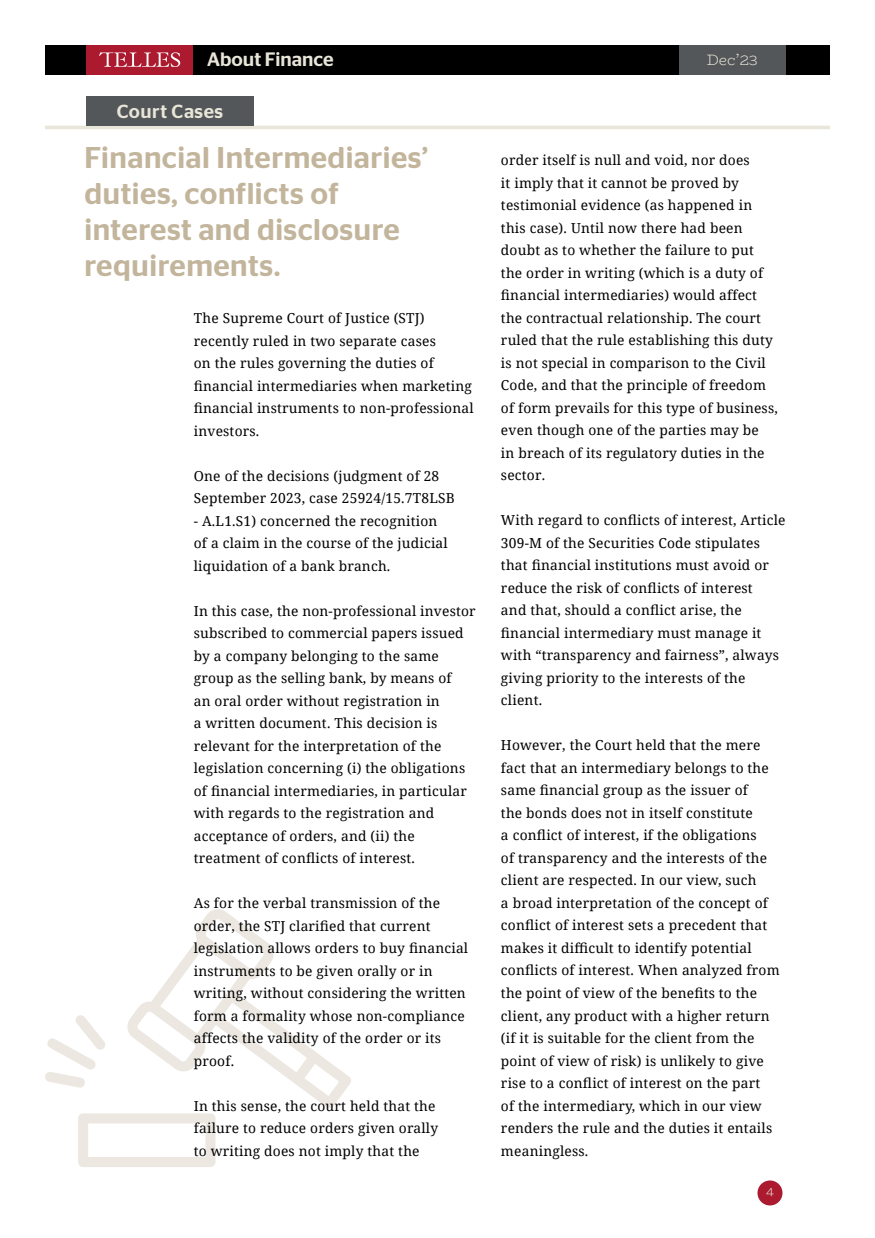
<style>
.page{position:relative;width:875px;height:1238px;background:#fff}
.page>*{position:absolute;margin:0;border:0;box-sizing:border-box;transform-origin:0 0}
.t1{font:500 30px/36px "Stag Sans";letter-spacing:.015em;color:#c2b59c}
.t2{font:500 19.38px "Stag Sans";color:#e8e6d9}
.t3{font:500 18.88px "Stag Sans";letter-spacing:.025em;color:#e8e6d9}
.t4{font:300 15px "Bio Rhyme";color:#e8e6d9}
.t5{font:13.75px/22.5px "Noto Serif";letter-spacing:.015em;color:#000}
.t6{font:300 12.5px "Bio Rhyme";color:#e8e6d9}
</style>
<div class="page">
<div style="left:758px;top:1180px;width:25px;height:25px;background:#ab1a2e;border-radius:50%"></div>
<svg style="left:127px;top:909px;width:224px;height:199px"></svg>
<svg style="left:78px;top:1113px;width:138px;height:54px"></svg>
<svg style="left:45px;top:1015px;width:60px;height:72px"></svg>
<div style="left:45px;top:45px;width:785px;height:29px;background:#000"></div>
<div style="left:86px;top:45px;width:107px;height:29px;background:#ab1a2e"></div>
<div style="left:679px;top:45px;width:107px;height:29px;background:#545759"></div>
<svg style="left:99px;top:52px;width:81px;height:15px"></svg>
<hr style="left:45px;top:126px;width:785px;height:3px;background:#e8e6d9">
<div style="left:86px;top:96px;width:168px;height:29px;background:#545759"></div>
<h2 class="t2" style="left:207px;top:48px;width:128px">About Finance</h2>
<p class="t4" style="left:707px;top:48px;width:52px">Dec’23</p>
<h3 class="t3" style="left:117px;top:100px;width:108px">Court Cases</h3>
<h1 class="t1" style="left:84px;top:140px;width:345px">Financial Intermediaries’ duties, conflicts of interest and disclosure requirements.</h1>
<p class="t5" style="left:194px;top:306px;width:281px">The Supreme Court of Justice (STJ) recently ruled in two separate cases<br>on the rules governing the duties of financial intermediaries when marketing financial instruments to non-professional investors.</p>
<p class="t5" style="left:194px;top:464px;width:262px">One of the decisions (judgment of 28<br>September 2023, case 25924/15.7T8LSB</p>
<p class="t5" style="left:194px;top:509px;width:256px">- A.L1.S1) concerned the recognition of a claim in the course of the judicial liquidation of a bank branch.</p>
<p class="t5" style="left:194px;top:599px;width:283px">In this case, the non-professional investor subscribed to commercial papers issued by a company belonging to the same group as the selling bank, by means of<br>an oral order without registration in<br>a written document. This decision is relevant for the interpretation of the legislation concerning (i) the obligations of financial intermediaries, in particular with regards to the registration and acceptance of orders, and (ii) the treatment of conflicts of interest.</p>
<p class="t5" style="left:194px;top:891px;width:276px">As for the verbal transmission of the order, the STJ clarified that current legislation allows orders to buy financial instruments to be given orally or in writing, without considering the written form a formality whose non-compliance affects the validity of the order or its proof.</p>
<p class="t5" style="left:194px;top:1094px;width:246px">In this sense, the court held that the failure to reduce orders given orally to writing does not imply that the</p>
<p class="t5" style="left:501px;top:149px;width:278px">order itself is null and void, nor does<br>it imply that it cannot be proved by testimonial evidence (as happened in this case). Until now there had been doubt as to whether the failure to put the order in writing (which is a duty of financial intermediaries) would affect the contractual relationship. The court ruled that the rule establishing this duty is not special in comparison to the Civil Code, and that the principle of freedom of form prevails for this type of business, even though one of the parties may be<br>in breach of its regulatory duties in the sector.</p>
<p class="t5" style="left:501px;top:508px;width:286px">With regard to conflicts of interest, Article 309-M of the Securities Code stipulates that financial institutions must avoid or reduce the risk of conflicts of interest<br>and that, should a conflict arise, the financial intermediary must manage it with “transparency and fairness”, always giving priority to the interests of the client.</p>
<p class="t5" style="left:501px;top:733px;width:280px">However, the Court held that the mere fact that an intermediary belongs to the same financial group as the issuer of<br>the bonds does not in itself constitute<br>a conflict of interest, if the obligations<br>of transparency and the interests of the client are respected. In our view, such<br>a broad interpretation of the concept of conflict of interest sets a precedent that makes it difficult to identify potential conflicts of interest. When analyzed from the point of view of the benefits to the client, any product with a higher return (if it is suitable for the client from the point of view of risk) is unlikely to give rise to a conflict of interest on the part<br>of the intermediary, which in our view renders the rule and the duties it entails meaningless.</p>
<p class="t6" style="left:766px;top:1182px;width:9px">4</p>
</div>
